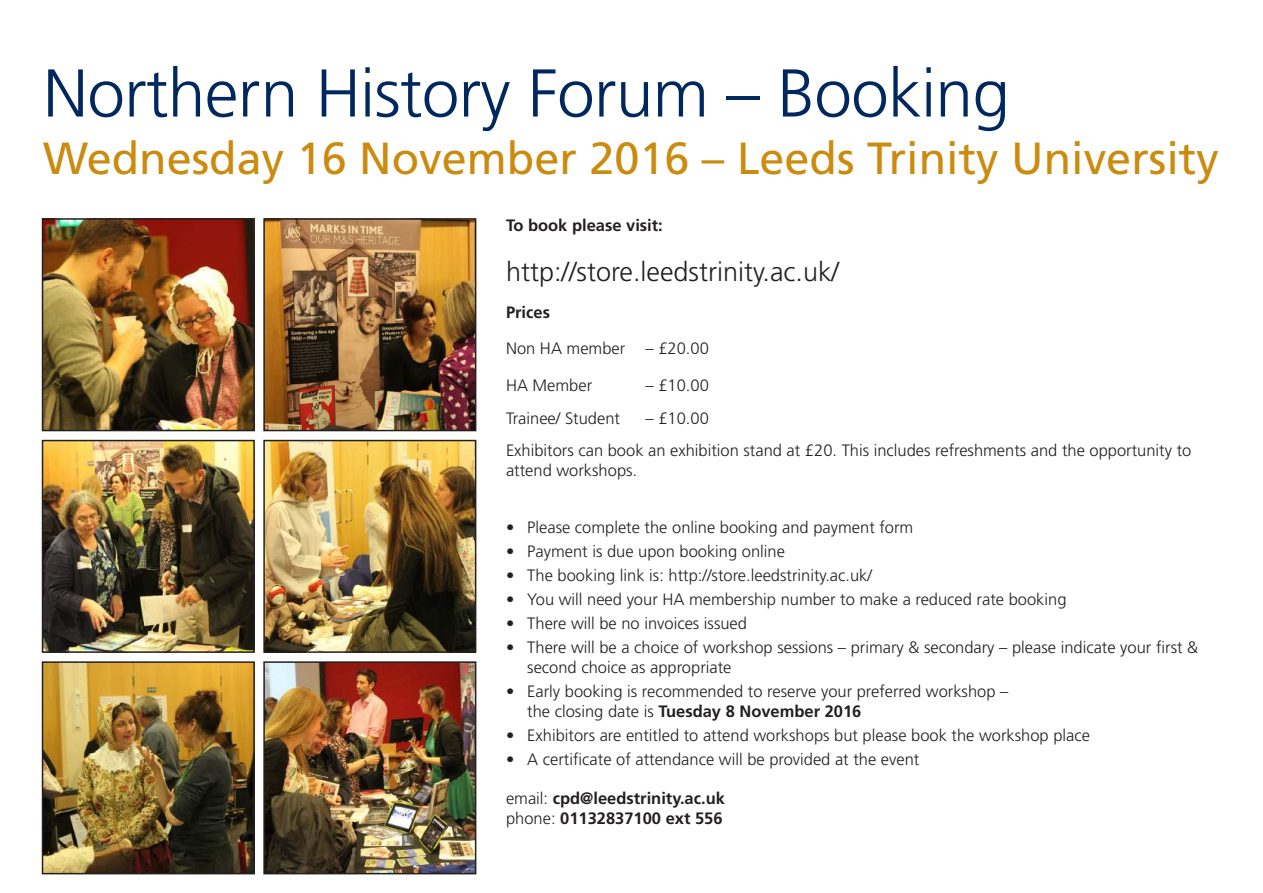
<style>
.page{position:relative;width:1263px;height:893px;background:#fff}
.page>*{position:absolute;margin:0;border:0;box-sizing:border-box;transform-origin:0 0}
.t1{font:300 67.5px "Frutiger LT Std";letter-spacing:-.01em;color:#00285f}
.t2{font:45px "Frutiger LT Std";color:#ca8b0f}
.t3{font:300 27px "Frutiger LT Std";color:#231f20}
.t4{font:300 16.5px/19.8px "Frutiger LT Std";color:#231f20}
.t5{font:700 16.5px/19.8px "Frutiger LT Std";color:#231f20}
.s1{font-weight:700}
.s2{font-weight:300}
</style>
<div class="page">
<img style="left:45px;top:221px;width:207px;height:207px">
<div style="left:42px;top:218px;width:213px;height:213px;border:2px solid #231f20"></div>
<img style="left:266px;top:221px;width:207px;height:207px">
<div style="left:263px;top:218px;width:213px;height:213px;border:2px solid #231f20"></div>
<img style="left:266px;top:664px;width:207px;height:207px">
<div style="left:263px;top:661px;width:213px;height:213px;border:2px solid #231f20"></div>
<img style="left:266px;top:443px;width:207px;height:207px">
<div style="left:263px;top:440px;width:213px;height:213px;border:2px solid #231f20"></div>
<img style="left:45px;top:664px;width:207px;height:207px">
<div style="left:42px;top:661px;width:213px;height:213px;border:2px solid #231f20"></div>
<img style="left:45px;top:443px;width:207px;height:207px">
<div style="left:42px;top:440px;width:213px;height:213px;border:2px solid #231f20"></div>
<h1 class="t1" style="left:43px;top:55px;width:968px">Northern History Forum – Booking</h1>
<h2 class="t2" style="left:43px;top:132px;width:1177px">Wednesday 16 November 2016 – Leeds Trinity University</h2>
<p class="t5" style="left:506px;top:216px;width:158px">To book please visit:</p>
<h3 class="t3" style="left:506px;top:256px;width:335px">http://store.leedstrinity.ac.uk/</h3>
<p class="t5" style="left:506px;top:302px;width:46px">Prices</p>
<p class="t4" style="left:506px;top:339px;width:204px">Non HA member – £20.00</p>
<p class="t4" style="left:506px;top:376px;width:88px">HA Member</p>
<p class="t4" style="left:645px;top:376px;width:65px">– £10.00</p>
<p class="t4" style="left:506px;top:408px;width:115px">Trainee/ Student</p>
<p class="t4" style="left:506px;top:402px;width:687px;line-height:32.5px;text-indent:140px">– £10.00<br>Exhibitors can book an exhibition stand at £20. This includes refreshments and the opportunity to</p>
<p class="t4" style="left:506px;top:461px;width:133px">attend workshops.</p>
<p class="t4" style="left:506px;top:517px;width:409px">• Please complete the online booking and payment form</p>
<p class="t4" style="left:506px;top:541px;width:280px">• Payment is due upon booking online</p>
<p class="t4" style="left:506px;top:565px;width:368px">• The booking link is: http://store.leedstrinity.ac.uk/</p>
<p class="t4" style="left:506px;top:590px;width:562px">• You will need your HA membership number to make a reduced rate booking</p>
<p class="t4" style="left:506px;top:614px;width:243px">• There will be no invoices issued</p>
<p class="t4" style="left:527px;top:638px;width:672px;text-indent:-21px">• There will be a choice of workshop sessions – primary &amp; secondary – please indicate your first &amp; second choice as appropriate</p>
<p class="t4" style="left:527px;top:681px;width:483px;text-indent:-21px">• Early booking is recommended to reserve your preferred workshop – the closing date is <span class="s1">Tuesday 8 November 2016</span></p>
<p class="t4" style="left:506px;top:725px;width:585px">• Exhibitors are entitled to attend workshops but please book the workshop place</p>
<p class="t4" style="left:506px;top:749px;width:415px">• A certificate of attendance will be provided at the event</p>
<p class="t5" style="left:506px;top:789px;width:220px"><span class="s2">email:</span> cpd@leedstrinity.ac.uk <span class="s2">phone:</span> 01132837100 ext 556</p>
</div>
